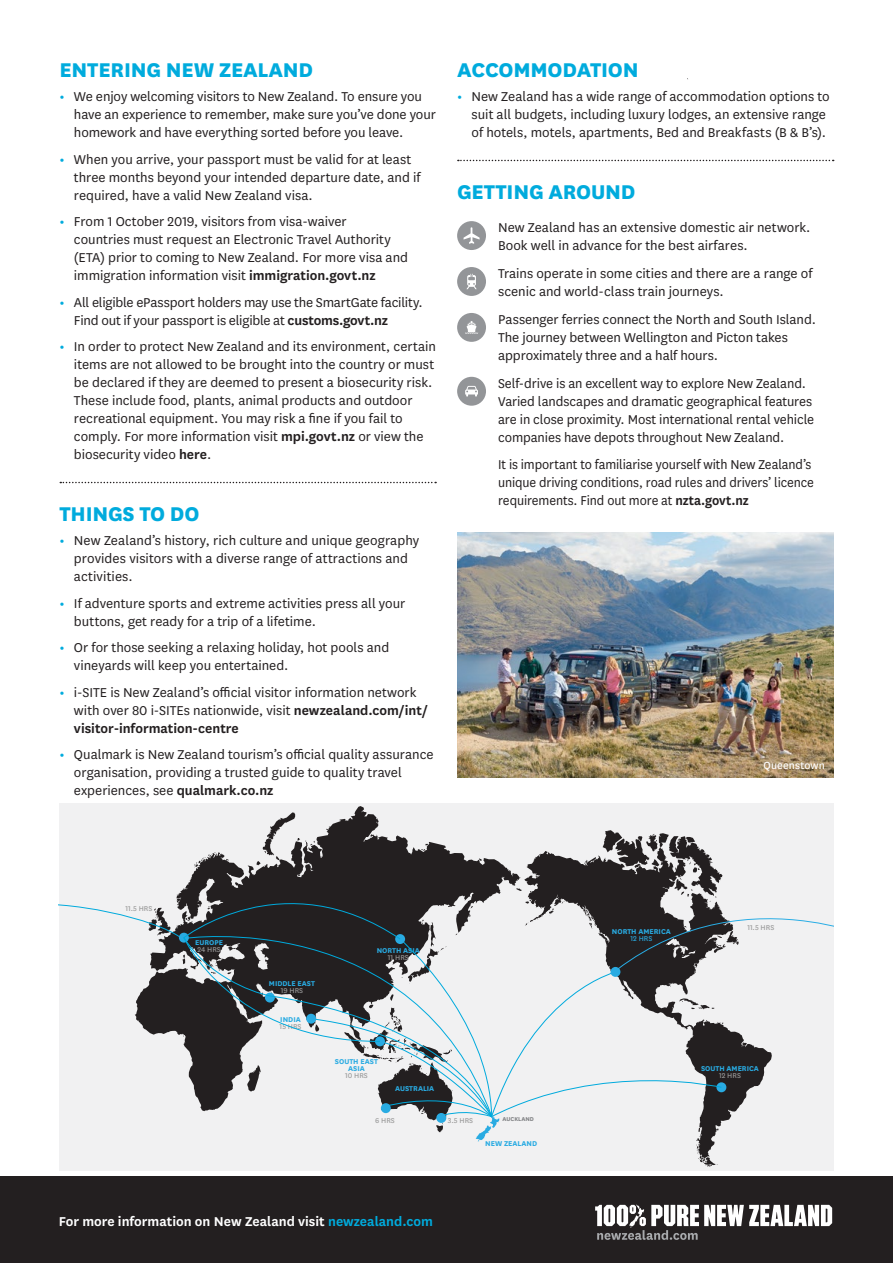
<style>
.page{position:relative;width:893px;height:1263px;background:#fff}
.page>*{position:absolute;margin:0;border:0;box-sizing:border-box;transform-origin:0 0}
.t1{font:800 23.25px "National";letter-spacing:-.01em;color:#00abdd}
.t2{font:15px/18px "National";color:#231f20}
.t3{font:15px/18px "National";color:#231f20;scale:.95 1}
.t4{font:600 15px "National";color:#fff}
.t5{font:12px "National";letter-spacing:.01em;color:#fff}
.t6{font:700 8.25px/7.1px "National";color:#29abe2;text-align:center}
.t7{font:8.25px "National";color:#999}
.t8{font:8.25px "National";color:#29abe2}
.t9{font:700 6.6px "National";color:#808184}
.s1{font-weight:600;color:#00abdd}
.s2{font-weight:600}
.s3{color:#00abdd}
</style>
<div class="page">
<div style="left:457px;top:267px;width:29px;height:29px;background:#939598;border-radius:50%"></div>
<svg style="left:466px;top:274px;width:11px;height:15px"></svg>
<div style="left:457px;top:221px;width:29px;height:29px;background:#939598;border-radius:50%"></div>
<svg style="left:464px;top:227px;width:16px;height:17px"></svg>
<div style="left:457px;top:313px;width:29px;height:29px;background:#939598;border-radius:50%"></div>
<svg style="left:465px;top:321px;width:13px;height:13px"></svg>
<div style="left:457px;top:377px;width:29px;height:29px;background:#939598;border-radius:50%"></div>
<svg style="left:465px;top:386px;width:13px;height:11px"></svg>
<div style="left:0;top:1177px;width:893px;height:86px;background:#231f20"></div>
<img style="left:457px;top:532px;width:376px;height:245px">
<svg style="left:60px;top:482px;width:376px;height:1px"></svg>
<svg style="left:458px;top:160px;width:376px;height:1px"></svg>
<div style="left:59px;top:803px;width:774px;height:367px;background:#f1f1f2"></div>
<svg style="left:524px;top:851px;width:248px;height:292px"></svg>
<svg style="left:742px;top:1042px;width:5px;height:4px"></svg>
<svg style="left:698px;top:1127px;width:3px;height:10px"></svg>
<svg style="left:696px;top:1143px;width:22px;height:24px"></svg>
<div style="left:716px;top:1082px;width:10px;height:10px;background:#29abe2;border-radius:50%"></div>
<svg style="left:59px;top:812px;width:441px;height:329px"></svg>
<svg style="left:184px;top:937px;width:538px;height:180px"></svg>
<svg style="left:583px;top:830px;width:250px;height:140px"></svg>
<svg style="left:595px;top:1204px;width:237px;height:36px"></svg>
<h1 class="t1" style="left:60px;top:53px;width:255px">ENTERING NEW ZEALAND</h1>
<p class="t2" style="left:74px;top:87px;width:363px;text-indent:-14px"><span class="s1">•</span> We enjoy welcoming visitors to New Zealand. To ensure you have an experience to remember, make sure you’ve done your homework and have everything sorted before you leave.</p>
<p class="t2" style="left:74px;top:150px;width:348px;text-indent:-14px"><span class="s1">•</span> When you arrive, your passport must be valid for at least three months beyond your intended departure date, and if required, have a valid New Zealand visa.</p>
<p class="t2" style="left:74px;top:212px;width:336px;text-indent:-14px"><span class="s1">•</span> From 1 October 2019, visitors from visa-waiver<br>countries must request an Electronic Travel Authority (ETA) prior to coming to New Zealand. For more visa and immigration information visit <span class="s2">immigration.govt.nz</span></p>
<p class="t2" style="left:74px;top:293px;width:350px;text-indent:-14px"><span class="s1">•</span> All eligible ePassport holders may use the SmartGate facility.<br>Find out if your passport is eligible at <span class="s2">customs.govt.nz</span></p>
<p class="t2" style="left:74px;top:337px;width:363px;text-indent:-14px"><span class="s1">•</span> In order to protect New Zealand and its environment, certain items are not allowed to be brought into the country or must be declared if they are deemed to present a biosecurity risk.<br>These include food, plants, animal products and outdoor recreational equipment. You may risk a fine if you fail to comply. For more information visit <span class="s2">mpi.govt.nz</span> or view the biosecurity video <span class="s2">here</span>.</p>
<h1 class="t1" style="left:60px;top:497px;width:141px">THINGS TO DO</h1>
<p class="t2" style="left:74px;top:531px;width:347px;text-indent:-14px"><span class="s1">•</span> New Zealand’s history, rich culture and unique geography provides visitors with a diverse range of attractions and activities.</p>
<p class="t2" style="left:74px;top:593px;width:333px;text-indent:-14px"><span class="s1">•</span> If adventure sports and extreme activities press all your buttons, get ready for a trip of a lifetime.</p>
<p class="t2" style="left:74px;top:638px;width:317px;text-indent:-14px"><span class="s1">•</span> Or for those seeking a relaxing holiday, hot pools and vineyards will keep you entertained.</p>
<p class="t2" style="left:74px;top:682px;width:356px;text-indent:-14px"><span class="s1">•</span> i-SITE is New Zealand’s official visitor information network with over 80 i-SITEs nationwide, visit <span class="s2">newzealand.com/int/ visitor-information-centre</span></p>
<p class="t2" style="left:74px;top:745px;width:361px;text-indent:-14px"><span class="s1">•</span> Qualmark is New Zealand tourism’s official quality assurance organisation, providing a trusted guide to quality travel experiences, see <span class="s2">qualmark.co.nz</span></p>
<h1 class="t1" style="left:457px;top:53px;width:183px">ACCOMMODATION</h1>
<p class="t2" style="left:472px;top:87px;width:360px;text-indent:-14px"><span class="s1">•</span> New Zealand has a wide range of accommodation options to suit all budgets, including luxury lodges, an extensive range of hotels, motels, apartments, Bed and Breakfasts (B &amp; B’s).</p>
<h1 class="t1" style="left:457px;top:175px;width:180px">GETTING AROUND</h1>
<p class="t2" style="left:498px;top:218px;width:314px">New Zealand has an extensive domestic air network.<br>Book well in advance for the best airfares.</p>
<p class="t2" style="left:498px;top:264px;width:316px">Trains operate in some cities and there are a range of scenic and world-class train journeys.</p>
<p class="t2" style="left:498px;top:310px;width:319px">Passenger ferries connect the North and South Island.<br>The journey between Wellington and Picton takes approximately three and a half hours.</p>
<p class="t2" style="left:498px;top:374px;width:318px">Self-drive is an excellent way to explore New Zealand.<br>Varied landscapes and dramatic geographical features are in close proximity. Most international rental vehicle companies have depots throughout New Zealand.</p>
<p class="t3" style="left:498px;top:454px;width:334px">It is important to familiarise yourself with New Zealand’s unique driving conditions, road rules and drivers’ licence requirements. Find out more at <span class="s2">nzta.govt.nz</span></p>
<p class="t5" style="left:763px;top:757px;width:63px">Queenstown</p>
<p class="t7" style="left:126px;top:902px;width:28px">11.5 HRS</p>
<p class="t6" style="left:195px;top:938px;width:29px">EUROPE</p>
<p class="t7" style="left:198px;top:943px;width:25px">24 HRS</p>
<p class="t6" style="left:377px;top:946px;width:45px">NORTH ASIA</p>
<p class="t7" style="left:388px;top:951px;width:22px">11 HRS</p>
<p class="t6" style="left:269px;top:979px;width:48px">MIDDLE EAST</p>
<p class="t7" style="left:281px;top:985px;width:24px">19 HRS</p>
<p class="t6" style="left:280px;top:1016px;width:22px">INDIA</p>
<p class="t7" style="left:280px;top:1021px;width:23px">15 HRS</p>
<p class="t6" style="left:335px;top:1057px;width:45px">SOUTH EAST<br>ASIA</p>
<p class="t7" style="left:345px;top:1070px;width:24px">10 HRS</p>
<p class="t6" style="left:395px;top:1084px;width:41px">AUSTRALIA</p>
<p class="t6" style="left:612px;top:927px;width:60px">NORTH AMERICA</p>
<p class="t8" style="left:630px;top:933px;width:23px">12 HRS</p>
<p class="t7" style="left:747px;top:921px;width:28px">11.5 HRS</p>
<p class="t6" style="left:701px;top:1064px;width:59px">SOUTH AMERICA</p>
<p class="t7" style="left:719px;top:1070px;width:23px">12 HRS</p>
<p class="t7" style="left:375px;top:1115px;width:21px">6 HRS</p>
<p class="t9" style="left:503px;top:1114px;width:33px">AUCKLAND</p>
<p class="t7" style="left:448px;top:1115px;width:27px">3.5 HRS</p>
<p class="t4" style="left:59px;top:1211px;width:376px">For more information on New Zealand visit <span class="s3">newzealand.com</span></p>
<p class="t6" style="left:485px;top:1140px;width:53px">NEW ZEALAND</p>
</div>
